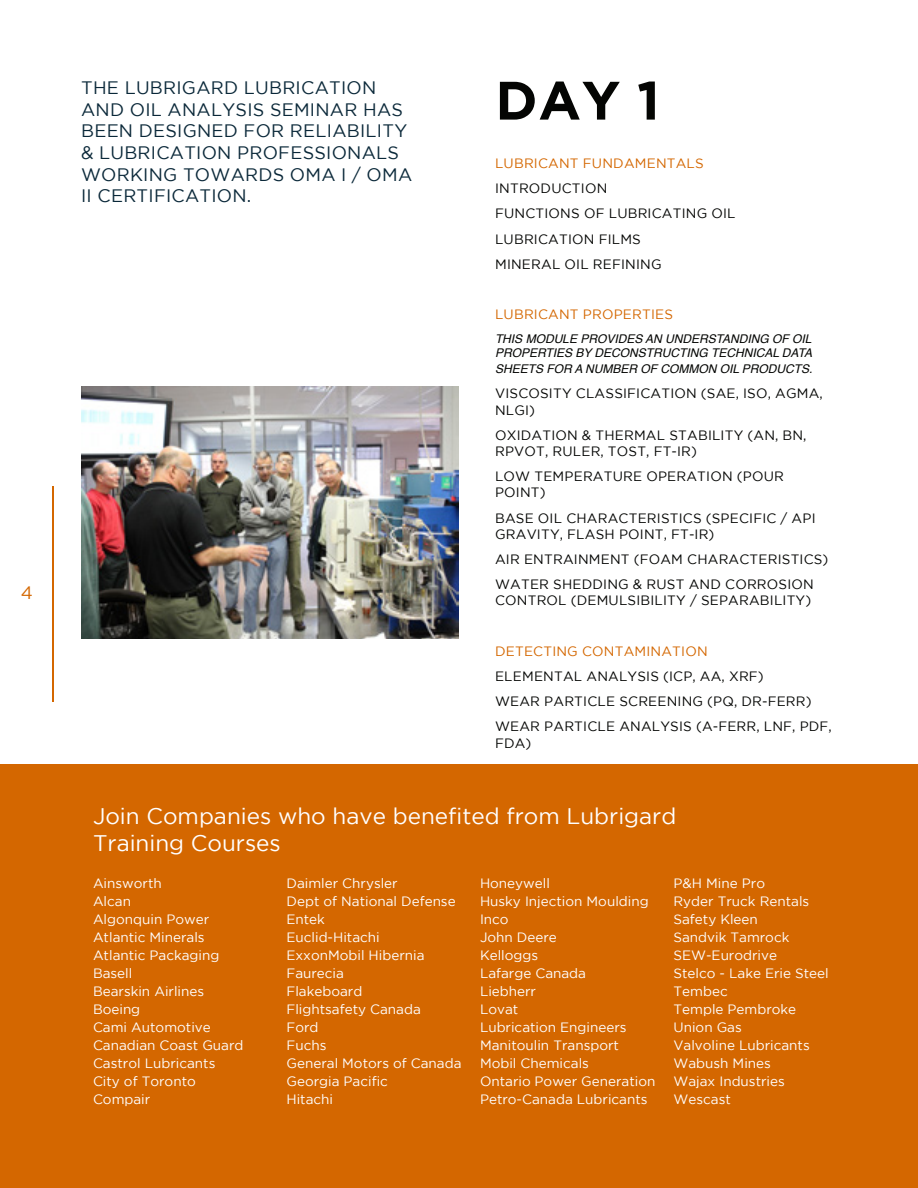
<style>
.page{position:relative;width:918px;height:1188px;background:#fff}
.page>*{position:absolute;margin:0;border:0;box-sizing:border-box;transform-origin:0 0}
.t1{font:700 54px "Gotham";color:#040503}
.t2{font:22.5px "Gotham";color:#fff}
.t3{font:18px/21.6px "Gotham";letter-spacing:.015em;color:#0a2839}
.t4{font:18px "Gotham";color:#d46700}
.t5{font:13.5px "Gotham";color:#fff}
.t6{font:13.5px/16.2px "Gotham";letter-spacing:.015em;color:#040503}
.t7{font:13.5px "Gotham";letter-spacing:.015em;color:#d46700}
.t8{font:italic 12px/14.4px "Helvetica";color:#040503}
</style>
<div class="page">
<hr style="left:52px;top:486px;width:2px;height:216px;background:#d46700">
<img style="left:81px;top:387px;width:378px;height:252px">
<div style="left:0;top:765px;width:918px;height:423px;background:#d46700"></div>
<p class="t4" style="left:21px;top:583px;width:14px">4</p>
<p class="t3" style="left:81px;top:77px;width:333px">THE LUBRIGARD LUBRICATION<br>AND OIL ANALYSIS SEMINAR HAS<br>BEEN DESIGNED FOR RELIABILITY &amp; LUBRICATION PROFESSIONALS<br>WORKING TOWARDS OMA I / OMA<br>II CERTIFICATION.</p>
<p class="t1" style="left:495px;top:69px;width:166px">DAY 1</p>
<p class="t7" style="left:495px;top:156px;width:210px">LUBRICANT FUNDAMENTALS</p>
<p class="t6" style="left:495px;top:180px;width:114px">INTRODUCTION</p>
<p class="t6" style="left:495px;top:205px;width:242px">FUNCTIONS OF LUBRICATING OIL</p>
<p class="t6" style="left:495px;top:231px;width:147px">LUBRICATION FILMS</p>
<p class="t6" style="left:495px;top:256px;width:168px">MINERAL OIL REFINING</p>
<p class="t7" style="left:495px;top:307px;width:179px">LUBRICANT PROPERTIES</p>
<p class="t8" style="left:495px;top:331px;width:319px">THIS MODULE PROVIDES AN UNDERSTANDING OF OIL<br>PROPERTIES BY DECONSTRUCTING TECHNICAL DATA</p>
<p class="t8" style="left:495px;top:362px;width:319px">SHEETS FOR A NUMBER OF COMMON OIL PRODUCTS.</p>
<p class="t6" style="left:495px;top:385px;width:329px">VISCOSITY CLASSIFICATION (SAE, ISO, AGMA,<br>NLGI)</p>
<p class="t6" style="left:495px;top:427px;width:313px">OXIDATION &amp; THERMAL STABILITY (AN, BN,<br>RPVOT, RULER, TOST, FT-IR)</p>
<p class="t6" style="left:495px;top:468px;width:290px">LOW TEMPERATURE OPERATION (POUR<br>POINT)</p>
<p class="t6" style="left:495px;top:510px;width:322px">BASE OIL CHARACTERISTICS (SPECIFIC / API<br>GRAVITY, FLASH POINT, FT-IR)</p>
<p class="t6" style="left:495px;top:551px;width:335px">AIR ENTRAINMENT (FOAM CHARACTERISTICS)</p>
<p class="t6" style="left:495px;top:576px;width:320px">WATER SHEDDING &amp; RUST AND CORROSION<br>CONTROL (DEMULSIBILITY / SEPARABILITY)</p>
<p class="t7" style="left:495px;top:644px;width:214px">DETECTING CONTAMINATION</p>
<p class="t6" style="left:495px;top:668px;width:270px">ELEMENTAL ANALYSIS (ICP, AA, XRF)</p>
<p class="t6" style="left:495px;top:693px;width:318px">WEAR PARTICLE SCREENING (PQ, DR-FERR)</p>
<p class="t6" style="left:495px;top:718px;width:338px">WEAR PARTICLE ANALYSIS (A-FERR, LNF, PDF,<br>FDA)</p>
<p class="t2" style="left:93px;top:803px;width:585px">Join Companies who have benefited from Lubrigard</p>
<p class="t2" style="left:93px;top:830px;width:189px">Training Courses</p>
<p class="t5" style="left:93px;top:876px;width:70px">Ainsworth</p>
<p class="t5" style="left:93px;top:894px;width:40px">Alcan</p>
<p class="t5" style="left:93px;top:912px;width:118px">Algonquin Power</p>
<p class="t5" style="left:93px;top:930px;width:113px">Atlantic Minerals</p>
<p class="t5" style="left:93px;top:948px;width:128px">Atlantic Packaging</p>
<p class="t5" style="left:93px;top:966px;width:41px">Basell</p>
<p class="t5" style="left:93px;top:984px;width:113px">Bearskin Airlines</p>
<p class="t5" style="left:93px;top:1002px;width:49px">Boeing</p>
<p class="t5" style="left:93px;top:1020px;width:119px">Cami Automotive</p>
<p class="t5" style="left:93px;top:1038px;width:152px">Canadian Coast Guard</p>
<p class="t5" style="left:93px;top:1056px;width:124px">Castrol Lubricants</p>
<p class="t5" style="left:93px;top:1074px;width:104px">City of Toronto</p>
<p class="t5" style="left:93px;top:1092px;width:59px">Compair</p>
<p class="t5" style="left:286px;top:876px;width:113px">Daimler Chrysler</p>
<p class="t5" style="left:286px;top:894px;width:171px">Dept of National Defense</p>
<p class="t5" style="left:286px;top:912px;width:40px">Entek</p>
<p class="t5" style="left:286px;top:930px;width:95px">Euclid-Hitachi</p>
<p class="t5" style="left:286px;top:948px;width:140px">ExxonMobil Hibernia</p>
<p class="t5" style="left:286px;top:966px;width:59px">Faurecia</p>
<p class="t5" style="left:286px;top:984px;width:77px">Flakeboard</p>
<p class="t5" style="left:286px;top:1002px;width:136px">Flightsafety Canada</p>
<p class="t5" style="left:286px;top:1020px;width:34px">Ford</p>
<p class="t5" style="left:286px;top:1038px;width:41px">Fuchs</p>
<p class="t5" style="left:286px;top:1056px;width:177px">General Motors of Canada</p>
<p class="t5" style="left:286px;top:1074px;width:103px">Georgia Pacific</p>
<p class="t5" style="left:286px;top:1092px;width:48px">Hitachi</p>
<p class="t5" style="left:480px;top:876px;width:71px">Honeywell</p>
<p class="t5" style="left:480px;top:894px;width:170px">Husky Injection Moulding</p>
<p class="t5" style="left:480px;top:912px;width:30px">Inco</p>
<p class="t5" style="left:480px;top:930px;width:78px">John Deere</p>
<p class="t5" style="left:480px;top:948px;width:60px">Kelloggs</p>
<p class="t5" style="left:480px;top:966px;width:108px">Lafarge Canada</p>
<p class="t5" style="left:480px;top:984px;width:58px">Liebherr</p>
<p class="t5" style="left:480px;top:1002px;width:40px">Lovat</p>
<p class="t5" style="left:480px;top:1020px;width:148px">Lubrication Engineers</p>
<p class="t5" style="left:480px;top:1038px;width:141px">Manitoulin Transport</p>
<p class="t5" style="left:480px;top:1056px;width:111px">Mobil Chemicals</p>
<p class="t5" style="left:480px;top:1074px;width:177px">Ontario Power Generation</p>
<p class="t5" style="left:480px;top:1092px;width:169px">Petro-Canada Lubricants</p>
<p class="t5" style="left:674px;top:876px;width:93px">P&amp;H Mine Pro</p>
<p class="t5" style="left:674px;top:894px;width:137px">Ryder Truck Rentals</p>
<p class="t5" style="left:674px;top:912px;width:86px">Safety Kleen</p>
<p class="t5" style="left:674px;top:930px;width:117px">Sandvik Tamrock</p>
<p class="t5" style="left:674px;top:948px;width:105px">SEW-Eurodrive</p>
<p class="t5" style="left:674px;top:966px;width:157px">Stelco - Lake Erie Steel</p>
<p class="t5" style="left:674px;top:984px;width:56px">Tembec</p>
<p class="t5" style="left:674px;top:1002px;width:124px">Temple Pembroke</p>
<p class="t5" style="left:674px;top:1020px;width:70px">Union Gas</p>
<p class="t5" style="left:674px;top:1038px;width:138px">Valvoline Lubricants</p>
<p class="t5" style="left:674px;top:1056px;width:99px">Wabush Mines</p>
<p class="t5" style="left:674px;top:1074px;width:113px">Wajax Industries</p>
<p class="t5" style="left:674px;top:1092px;width:59px">Wescast</p>
</div>
